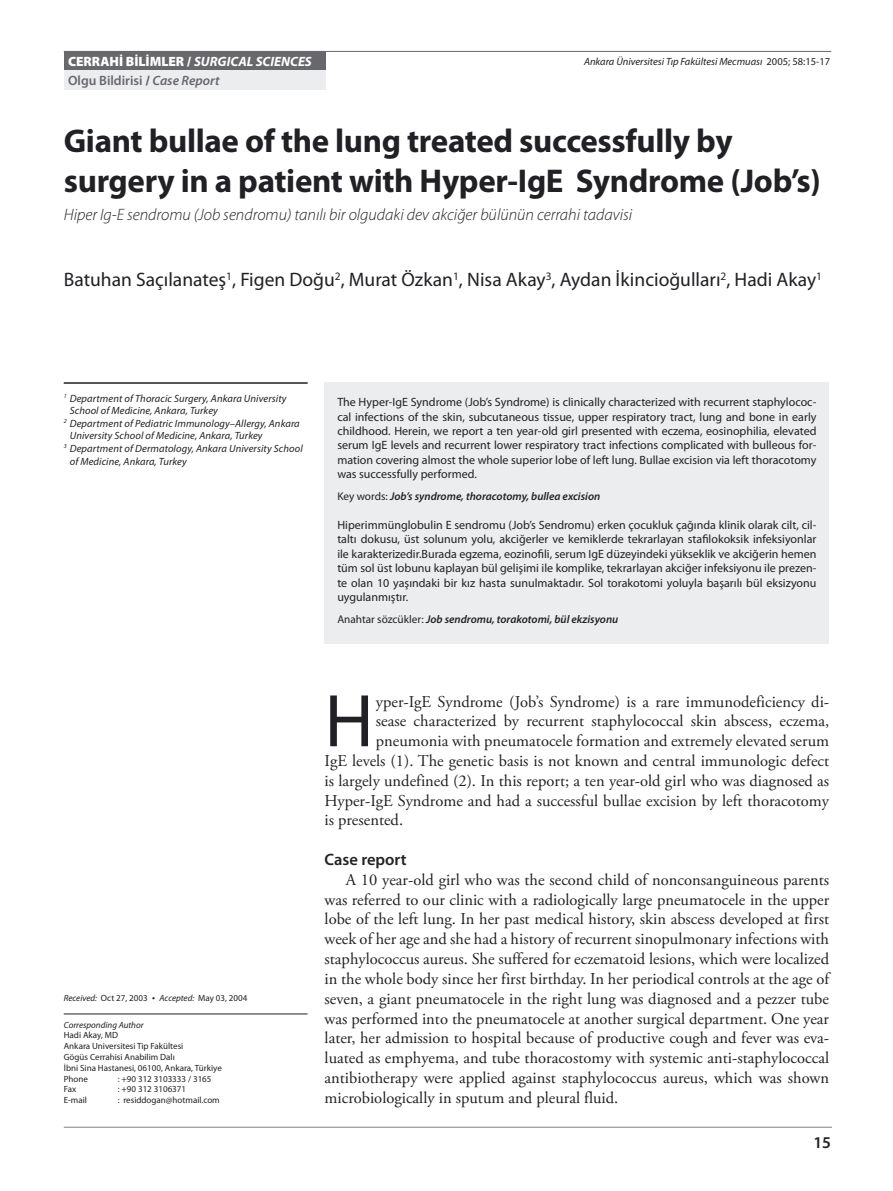
<style>
.page{position:relative;width:893px;height:1191px;background:#fff}
.page>*{position:absolute;margin:0;border:0;box-sizing:border-box;transform-origin:0 0}
._09_metinDC{font:75.3px "Myriad Pro";color:#212125}
._01_baslık{font:700 33px/39.6px "Myriad Pro";letter-spacing:-.01em;color:#212125}
._02_yazarlar{font:19.5px "Myriad Pro";color:#212125}
._09_metin{font:16.5px/19.8px "Adobe Garamond Pro";color:#212125;text-align:justify}
._09_metinDC-2{font:16.5px "Adobe Garamond Pro";color:#212125}
._01_baslık_ing{font:italic 300 16.5px "Myriad Pro";color:#212125}
._10_arabaslık{font:600 16.5px "Myriad Pro";color:#212125}
.t1{font:900 13.5px "Myriad Pro";color:#fff}
.t2{font:600 13.5px "Myriad Pro";color:#68676c}
._05_summary{font:12px/14.4px "Myriad Pro";color:#212125;text-align:justify}
._08_özet{font:12px/14.4px "Myriad Pro";color:#212125;text-align:justify}
._07_key_words{font:italic 600 11.25px "Myriad Pro";color:#212125}
._03_kurum{font:italic 10.5px/12.6px "Myriad Pro";letter-spacing:.01em;color:#212125}
._17_yazısma_adresi{font:9px "Myriad Pro";color:#212125}
._17_yazısma_adresi-2{font:italic 9px "Myriad Pro";color:#212125}
.s1{font-weight:700;font-style:italic}
.s2{font-style:normal}
.s3{font-weight:900}
.s4{font-style:italic}
.s5{font-weight:400;font-style:normal}
.s6{font-size:10.5px}
</style>
<div class="page">
<hr style="left:64px;top:1127px;width:768px;height:1px;background:#7f7f83">
<hr style="left:64px;top:1013px;width:244px;height:1px;background:#212125">
<hr style="left:64px;top:51px;width:767px;height:1px;background:#68676c">
<div style="left:64px;top:51px;width:261px;height:20px;background:#68676c"></div>
<div style="left:64px;top:71px;width:261px;height:19px;background:#ecedee"></div>
<div style="left:325px;top:383px;width:504px;height:260px;background:#ecedee"></div>
<hr style="left:64px;top:383px;width:244px;height:1px;background:#212125">
<p class="t1" style="left:68px;top:54px;width:245px">CERRAHİ BİLİMLER / <span class="s1">SURGICAL SCIENCES</span></p>
<p class="_03_kurum" style="left:584px;top:55px;width:248px">Ankara Üniversitesi Tıp Fakültesi Mecmuası <span class="s2">2005; 58:15-17</span></p>
<p class="t2" style="left:68px;top:73px;width:153px">Olgu Bildirisi <span class="s3">/</span> <span class="s4">Case Report</span></p>
<p class="_01_baslık" style="left:64px;top:122px;width:758px">Giant bullae of the lung treated successfully by surgery in a patient with Hyper-IgE Syndrome (Job’s)</p>
<p class="_01_baslık_ing" style="left:64px;top:206px;width:570px">Hiper Ig-E sendromu (Job sendromu) tanılı bir olgudaki dev akciğer bülünün cerrahi tadavisi</p>
<p class="_02_yazarlar" style="left:64px;top:269px;width:760px">Batuhan Saçılanateş<sup>1</sup>, Figen Doğu<sup>2</sup>, Murat Özkan<sup>1</sup>, Nisa Akay<sup>3</sup>, Aydan İkincioğulları<sup>2</sup>, Hadi Akay<sup>1</sup></p>
<p class="_03_kurum" style="left:70px;top:392px;width:218px;text-indent:-6px"><sup>1</sup> Department of Thoracic Surgery, Ankara University<br>School of Medicine, Ankara, Turkey</p>
<p class="_03_kurum" style="left:70px;top:417px;width:231px;text-indent:-6px"><sup>2</sup> Department of Pediatric Immunology–Allergy, Ankara<br>University School of Medicine, Ankara, Turkey</p>
<p class="_03_kurum" style="left:70px;top:442px;width:234px;text-indent:-6px"><sup>3</sup> Department of Dermatology, Ankara University School of Medicine, Ankara, Turkey</p>
<p class="_05_summary" style="left:337px;top:395px;width:481px">The Hyper-IgE Syndrome (Job’s Syndrome) is clinically characterized with recurrent staphylococ&shy;cal infections of the skin, subcutaneous tissue, upper respiratory tract, lung and bone in early childhood. Herein, we report a ten year-old girl presented with eczema, eosinophilia, elevated serum IgE levels and recurrent lower respiratory tract infections complicated with bulleous for&shy;mation covering almost the whole superior lobe of left lung. Bullae excision via left thoracotomy was successfully performed.</p>
<p class="_07_key_words" style="left:337px;top:490px;width:264px"><span class="s5">Key words:</span> Job’s syndrome, thoracotomy, bullea excision</p>
<p class="_08_özet" style="left:337px;top:518px;width:481px">Hiperimmünglobulin E sendromu (Job’s Sendromu) erken çocukluk çağında klinik olarak cilt, cil&shy;taltı dokusu, üst solunum yolu, akciğerler ve kemiklerde tekrarlayan stafilokoksik infeksiyonlar ile karakterizedir.Burada egzema, eozinofili, serum IgE düzeyindeki yükseklik ve akciğerin hemen tüm sol üst lobunu kaplayan bül gelişimi ile komplike, tekrarlayan akciğer infeksiyonu ile prezen&shy;te olan 10 yaşındaki bir kız hasta sunulmaktadır. Sol torakotomi yoluyla başarılı bül eksizyonu uygulanmıştır.</p>
<p class="_07_key_words" style="left:337px;top:613px;width:282px"><span class="s5">Anahtar sözcükler:</span> Job sendromu, torakotomi, bül ekzisyonu</p>
<p class="_17_yazısma_adresi" style="left:64px;top:993px;width:185px"><span class="s4">Received:</span> Oct 27, 2003 <span class="s6">•</span> <span class="s4">Accepted:</span> May 03, 2004</p>
<p class="_17_yazısma_adresi-2" style="left:64px;top:1019px;width:81px">Corresponding Author</p>
<p class="_17_yazısma_adresi" style="left:64px;top:1030px;width:56px">Hadi Akay, MD</p>
<p class="_17_yazısma_adresi" style="left:64px;top:1041px;width:121px">Ankara Universitesi Tip Fakültesi</p>
<p class="_17_yazısma_adresi" style="left:64px;top:1052px;width:113px">Gögüs Cerrahisi Anabilim Dalı</p>
<p class="_17_yazısma_adresi" style="left:64px;top:1062px;width:160px">İbni Sina Hastanesi, 06100, Ankara, Türkiye</p>
<p class="_17_yazısma_adresi" style="left:64px;top:1073px;width:26px">Phone</p>
<p class="_17_yazısma_adresi" style="left:118px;top:1073px;width:95px">: +90 312 3103333 / 3165</p>
<p class="_17_yazısma_adresi" style="left:64px;top:1084px;width:14px">Fax</p>
<p class="_17_yazısma_adresi" style="left:118px;top:1084px;width:70px">: +90 312 3106371</p>
<p class="_17_yazısma_adresi" style="left:64px;top:1095px;width:25px">E-mail</p>
<p class="_17_yazısma_adresi" style="left:118px;top:1095px;width:103px">: residdogan@hotmail.com</p>
<p class="_09_metinDC" style="left:325px;top:680px;width:51px">H</p>
<p class="_09_metinDC-2" style="left:376px;top:691px;width:455px">yper-IgE Syndrome (Job’s Syndrome) is a rare immunodeficiency di-</p>
<p class="_09_metinDC-2" style="left:376px;top:711px;width:455px">sease characterized by recurrent staphylococcal skin abscess, eczema,</p>
<p class="_09_metinDC-2" style="left:376px;top:731px;width:455px">pneumonia with pneumatocele formation and extremely elevated serum</p>
<p class="_09_metinDC-2" style="left:325px;top:751px;width:506px">IgE levels (1). The genetic basis is not known and central immunologic defect</p>
<p class="_09_metinDC-2" style="left:325px;top:770px;width:506px">is largely undefined (2). In this report; a ten year-old girl who was diagnosed as</p>
<p class="_09_metinDC-2" style="left:325px;top:790px;width:506px">Hyper-IgE Syndrome and had a successful bullae excision by left thoracotomy</p>
<p class="_09_metinDC-2" style="left:325px;top:810px;width:80px">is presented.</p>
<p class="_10_arabaslık" style="left:325px;top:850px;width:83px">Case report</p>
<p class="_09_metin" style="left:325px;top:870px;width:506px;text-indent:21px">A 10 year-old girl who was the second child of nonconsanguineous parents was referred to our clinic with a radiologically large pneumatocele in the upper lobe of the left lung. In her past medical history, skin abscess developed at first week of her age and she had a history of recurrent sinopulmonary infections with staphylococcus aureus. She suffered for eczematoid lesions, which were localized in the whole body since her first birthday. In her periodical controls at the age of seven, a giant pneumatocele in the right lung was diagnosed and a pezzer tube was performed into the pneumatocele at another surgical department. One year later, her admission to hospital because of productive cough and fever was eva&shy;luated as emphyema, and tube thoracostomy with systemic anti-staphylococcal antibiotherapy were applied against staphylococcus aureus, which was shown microbiologically in sputum and pleural fluid.</p>
<p class="_10_arabaslık" style="left:813px;top:1132px;width:19px">15</p>
</div>
